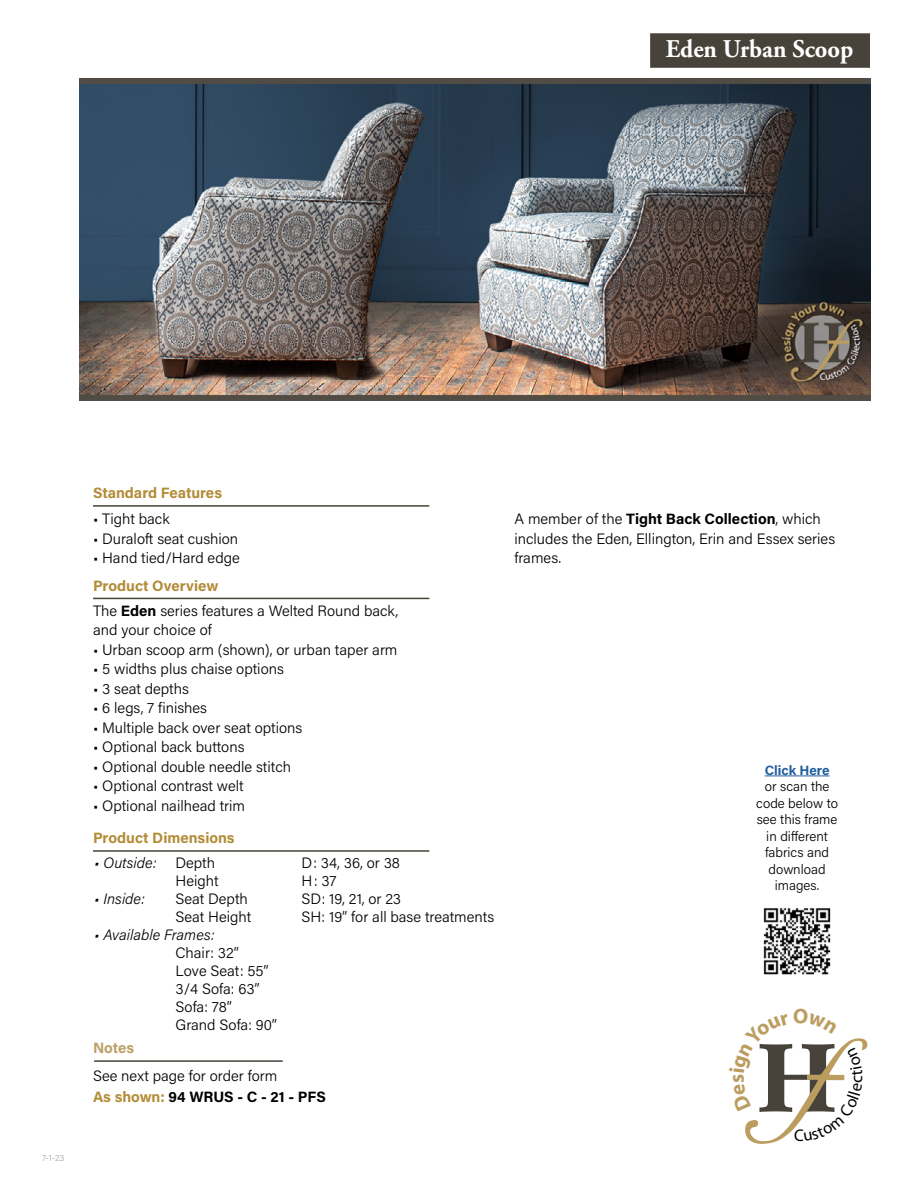
<style>
.page{position:relative;width:918px;height:1188px;background:#fff}
.page>*{position:absolute;margin:0;border:0;box-sizing:border-box;transform-origin:0 0}
.t1{font:700 25.5px "Adobe Garamond Pro";color:#fff;scale:.96 1}
.t2{font:16.8px "Myriad Pro";color:#000}
.t3{font:300 15px/18px "Acumin Pro";color:#000}
.t4{font:italic 300 15px "Acumin Pro";color:#000}
.t5{font:700 15px "Acumin Pro";color:#b28c37}
.t6{font:700 15px "Acumin Pro";letter-spacing:-.005em;color:#bca066}
.t7{font:300 13.5px/16.5px "Acumin Pro";color:#000;text-align:center}
.t8{font:700 13.5px "Acumin Pro";color:#215e9e}
.t9{font:200 9px "Acumin Pro";color:#919396}
.s1{font-weight:700;color:#b28c37}
.s2{font-weight:700}
</style>
<div class="page">
<div style="left:650px;top:33px;width:220px;height:35px;background:#48433a"></div>
<img style="left:80px;top:79px;width:790px;height:321px">
<hr style="left:93px;top:505px;width:336px;height:2px;background:#48433a">
<hr style="left:94px;top:1060px;width:189px;height:2px;background:#48433a">
<hr style="left:93px;top:850px;width:336px;height:2px;background:#48433a">
<hr style="left:93px;top:598px;width:336px;height:1px;background:#48433a">
<hr style="left:765px;top:776px;width:65px;height:1px;background:#215e9e">
<img style="left:763px;top:908px;width:68px;height:67px">
<svg style="left:745px;top:1038px;width:123px;height:106px"></svg>
<h1 class="t1" style="left:666px;top:35px;width:197px">Eden Urban Scoop</h1>
<p class="t9" style="left:42px;top:1152px;width:24px">7-1-23</p>
<p class="t5" style="left:93px;top:482px;width:131px">Standard Features</p>
<p class="t3" style="left:93px;top:510px;width:78px">• Tight back</p>
<p class="t3" style="left:93px;top:529px;width:147px">• Duraloft seat cushion</p>
<p class="t3" style="left:93px;top:549px;width:148px">• Hand tied/Hard edge</p>
<p class="t3" style="left:93px;top:572px;width:307px;line-height:25px"><span class="s1">Product Overview<br></span>The <span class="s2">Eden</span> series features a Welted Round back,</p>
<p class="t3" style="left:93px;top:621px;width:120px">and your choice of</p>
<p class="t3" style="left:93px;top:640px;width:306px">• Urban scoop arm (shown), or urban taper arm</p>
<p class="t3" style="left:93px;top:660px;width:192px">• 5 widths plus chaise options</p>
<p class="t3" style="left:93px;top:679px;width:97px">• 3 seat depths</p>
<p class="t3" style="left:93px;top:699px;width:116px">• 6 legs, 7 finishes</p>
<p class="t3" style="left:93px;top:718px;width:211px">• Multiple back over seat options</p>
<p class="t3" style="left:93px;top:738px;width:153px">• Optional back buttons</p>
<p class="t3" style="left:93px;top:757px;width:200px">• Optional double needle stitch</p>
<p class="t3" style="left:93px;top:777px;width:152px">• Optional contrast welt</p>
<p class="t3" style="left:93px;top:796px;width:154px">• Optional nailhead trim</p>
<p class="t5" style="left:93px;top:828px;width:143px">Product Dimensions</p>
<p class="t4" style="left:94px;top:853px;width:64px">• Outside:</p>
<p class="t3" style="left:176px;top:854px;width:41px">Depth</p>
<p class="t3" style="left:302px;top:854px;width:100px">D: 34, 36, or 38</p>
<p class="t3" style="left:176px;top:872px;width:45px">Height</p>
<p class="t3" style="left:302px;top:872px;width:37px">H: 37</p>
<p class="t4" style="left:94px;top:889px;width:52px">• Inside:</p>
<p class="t3" style="left:176px;top:890px;width:74px">Seat Depth</p>
<p class="t3" style="left:302px;top:890px;width:101px">SD: 19, 21, or 23</p>
<p class="t3" style="left:176px;top:908px;width:77px">Seat Height</p>
<p class="t3" style="left:302px;top:908px;width:194px">SH: 19” for all base treatments</p>
<p class="t4" style="left:94px;top:925px;width:121px">• Available Frames:</p>
<p class="t3" style="left:176px;top:944px;width:103px">Chair: 32”<br>Love Seat: 55”<br>3/4 Sofa: 63”<br>Sofa: 78”<br>Grand Sofa: 90”</p>
<p class="t6" style="left:93px;top:1037px;width:43px">Notes</p>
<p class="t3" style="left:93px;top:1065px;width:235px;line-height:20.7px">See next page for order form<br><span class="s1">As shown:</span> <span class="s2">94 WRUS - C - 21 - PFS</span></p>
<p class="t3" style="left:514px;top:509px;width:322px;line-height:19.5px">A member of the <span class="s2">Tight Back Collection</span>, which includes the Eden, Ellington, Erin and Essex series frames.</p>
<p class="t8" style="left:765px;top:760px;width:66px">Click Here</p>
<p class="t7" style="left:756px;top:778px;width:83px">or scan the code below to see this frame in different fabrics and download images.</p>
<p class="t2" style="left:794px;top:1125px;width:11px">C</p>
</div>
